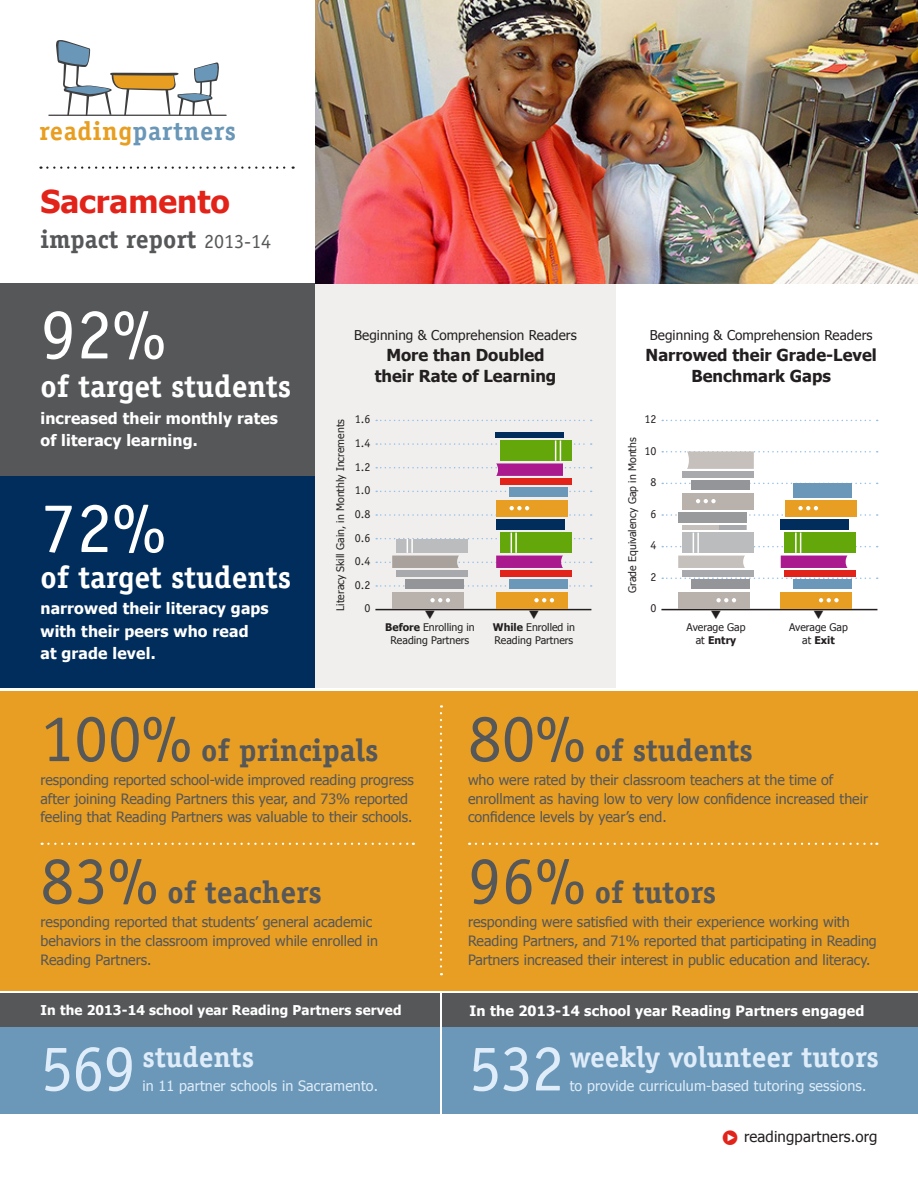
<style>
.page{position:relative;width:918px;height:1188px;background:#fff}
.page>*{position:absolute;margin:0;border:0;box-sizing:border-box;transform-origin:0 0}
.t1{font:72px "Officina Serif";color:#fff}
.t2{font:66px "Officina Serif";letter-spacing:-.025em;color:#dfecf9}
.t3{font:700 31.5px "Officina Serif";color:#555759}
.t4{font:700 31.5px "Officina Serif";color:#fff}
.t5{font:700 31.5px "Tahoma";color:#e2231a}
.t6{font:700 29.25px "Officina Serif";color:#dfecf9}
.t7{font:700 26.4px "Officina Serif";letter-spacing:.025em;color:#6a97b7}
.t8{font:700 25.8px "Officina Serif";color:#555759}
.t9{font:700 16.5px/21px "Tahoma";color:#231f20;text-align:center}
.t10{font:700 15.75px/22.5px "Tahoma";letter-spacing:.01em;color:#fff}
.t11{font:15px "Tahoma";letter-spacing:.01em;color:#231f20}
.t12{font:14.25px/18.8px "Tahoma";color:#555759}
.t13{font:14.25px "Tahoma";letter-spacing:.01em;color:#dfecf9}
.t14{font:700 14.25px "Tahoma";letter-spacing:.01em;color:#fff}
.t15{font:13.5px "Tahoma";letter-spacing:.005em;color:#231f20}
.t16{font:700 13.5px "Tahoma";letter-spacing:.01em;color:#fff}
.t17{font:12px "Officina Sans";color:#231f20}
.t18{font:10.5px "Tahoma";color:#231f20}
.t19{font:700 10.5px "Tahoma";color:#231f20}
.s1{color:#e89e21}
.s2{font-weight:400;font-size:20.1px}
.s3{font-weight:700}
.s4{font-weight:400}
.s5{font-weight:400;font-size:67.5px}
.s6{color:#e2231a}
</style>
<div class="page">
<div style="left:442px;top:993px;width:476px;height:120px;background:#6b98b8"></div>
<div style="left:0;top:993px;width:440px;height:120px;background:#6b98b8"></div>
<div style="left:0;top:691px;width:918px;height:299px;background:#e89e23"></div>
<svg style="left:42px;top:843px;width:372px;height:2px"></svg>
<svg style="left:48px;top:40px;width:179px;height:76px"></svg>
<svg style="left:47px;top:167px;width:247px;height:2px"></svg>
<svg style="left:476px;top:843px;width:401px;height:2px"></svg>
<div style="left:0;top:284px;width:315px;height:192px;background:#555759"></div>
<div style="left:0;top:476px;width:315px;height:212px;background:#002d5c"></div>
<div style="left:0;top:993px;width:439px;height:34px;background:#555759"></div>
<div style="left:442px;top:993px;width:476px;height:34px;background:#555759"></div>
<svg style="left:440px;top:705px;width:2px;height:270px"></svg>
<svg style="left:662px;top:420px;width:216px;height:1px"></svg>
<svg style="left:662px;top:483px;width:216px;height:1px"></svg>
<svg style="left:662px;top:578px;width:216px;height:1px"></svg>
<hr style="left:661px;top:609px;width:216px;height:1px;background:#231f20">
<div style="left:678px;top:512px;width:68px;height:11px;background:#999a9b"></div>
<svg style="left:662px;top:451px;width:216px;height:18px"></svg>
<div style="left:682px;top:571px;width:72px;height:6px;background:#a8a9ad"></div>
<hr style="left:682px;top:526px;width:64px;height:4px;background:#c6c0bc">
<hr style="left:719px;top:526px;width:27px;height:4px;background:#a8a9ad">
<div style="left:682px;top:472px;width:72px;height:6px;background:#a8a9ad"></div>
<div style="left:691px;top:580px;width:59px;height:9px;background:#939598"></div>
<div style="left:691px;top:480px;width:59px;height:10px;background:#939598"></div>
<div style="left:678px;top:592px;width:72px;height:16px;background:#b8b1ac"></div>
<svg style="left:716px;top:598px;width:20px;height:4px"></svg>
<div style="left:683px;top:493px;width:71px;height:16px;background:#b8b1ac"></div>
<div style="left:781px;top:519px;width:68px;height:11px;background:#002d5c"></div>
<div style="left:784px;top:571px;width:72px;height:6px;background:#e2231a"></div>
<div style="left:794px;top:580px;width:58px;height:9px;background:#6b98b8"></div>
<div style="left:794px;top:483px;width:58px;height:14px;background:#6b98b8"></div>
<svg style="left:662px;top:533px;width:216px;height:35px"></svg>
<div style="left:781px;top:592px;width:71px;height:16px;background:#e89e23"></div>
<svg style="left:819px;top:598px;width:20px;height:4px"></svg>
<svg style="left:662px;top:499px;width:216px;height:17px"></svg>
<div style="left:315px;top:284px;width:301px;height:404px;background:#f1efee"></div>
<svg style="left:376px;top:420px;width:216px;height:1px"></svg>
<svg style="left:376px;top:491px;width:216px;height:1px"></svg>
<svg style="left:376px;top:585px;width:216px;height:2px"></svg>
<hr style="left:375px;top:609px;width:216px;height:1px;background:#231f20">
<div style="left:496px;top:519px;width:68px;height:11px;background:#002d5c"></div>
<div style="left:496px;top:433px;width:68px;height:5px;background:#002d5c"></div>
<div style="left:500px;top:571px;width:72px;height:6px;background:#e2231a"></div>
<div style="left:509px;top:580px;width:58px;height:9px;background:#6b98b8"></div>
<div style="left:496px;top:592px;width:71px;height:16px;background:#e89e23"></div>
<svg style="left:534px;top:598px;width:20px;height:4px"></svg>
<div style="left:500px;top:479px;width:72px;height:6px;background:#e2231a"></div>
<div style="left:509px;top:488px;width:58px;height:9px;background:#6b98b8"></div>
<svg style="left:376px;top:441px;width:216px;height:35px"></svg>
<div style="left:496px;top:500px;width:71px;height:16px;background:#e89e23"></div>
<svg style="left:376px;top:506px;width:216px;height:10px"></svg>
<div style="left:396px;top:571px;width:72px;height:6px;background:#a8a9ad"></div>
<div style="left:405px;top:580px;width:58px;height:9px;background:#939598"></div>
<div style="left:392px;top:592px;width:71px;height:16px;background:#b8b1ac"></div>
<svg style="left:430px;top:598px;width:20px;height:4px"></svg>
<svg style="left:376px;top:533px;width:216px;height:35px"></svg>
<img style="left:315px;top:0;width:603px;height:284px">
<p class="t7" style="left:39px;top:115px;width:198px"><span class="s1">reading</span>partners</p>
<p class="t5" style="left:40px;top:180px;width:191px">Sacramento</p>
<p class="t8" style="left:40px;top:223px;width:232px">impact report <span class="s2">2013-14</span></p>
<p class="t1" style="left:40px;top:292px;width:127px">92%</p>
<p class="t4" style="left:40px;top:367px;width:252px">of target students</p>
<p class="t10" style="left:40px;top:406px;width:239px">increased their monthly rates of literacy learning.</p>
<p class="t1" style="left:40px;top:486px;width:127px">72%</p>
<p class="t4" style="left:40px;top:557px;width:252px">of target students</p>
<p class="t10" style="left:40px;top:596px;width:230px">narrowed their literacy gaps with their peers who read</p>
<p class="t10" style="left:40px;top:641px;width:117px">at grade level.</p>
<p class="t18" style="left:333px;top:611px;width:193px;rotate:-90deg">Literacy Skill Gain, in Monthly Increments</p>
<p class="t15" style="left:354px;top:326px;width:224px">Beginning &amp; Comprehension Readers</p>
<p class="t9" style="left:386px;top:343px;width:160px">More than Doubled</p>
<p class="t9" style="left:375px;top:364px;width:183px">their Rate of Learning</p>
<p class="t17" style="left:355px;top:412px;width:17px">1.6</p>
<p class="t17" style="left:355px;top:436px;width:17px">1.4</p>
<p class="t17" style="left:355px;top:460px;width:17px">1.2</p>
<p class="t17" style="left:355px;top:483px;width:17px">1.0</p>
<p class="t17" style="left:355px;top:507px;width:17px">0.8</p>
<p class="t17" style="left:355px;top:531px;width:17px">0.6</p>
<p class="t17" style="left:355px;top:554px;width:17px">0.4</p>
<p class="t17" style="left:355px;top:578px;width:17px">0.2</p>
<p class="t17" style="left:364px;top:601px;width:7px">0</p>
<p class="t18" style="left:385px;top:620px;width:91px"><span class="s3">Before</span> Enrolling in</p>
<p class="t18" style="left:391px;top:633px;width:80px">Reading Partners</p>
<p class="t18" style="left:493px;top:620px;width:84px"><span class="s3">While</span> Enrolled in</p>
<p class="t18" style="left:495px;top:633px;width:80px">Reading Partners</p>
<p class="t15" style="left:650px;top:326px;width:224px">Beginning &amp; Comprehension Readers</p>
<p class="t9" style="left:646px;top:343px;width:233px">Narrowed their Grade-Level<br>Benchmark Gaps</p>
<p class="t17" style="left:644px;top:412px;width:13px">12</p>
<p class="t17" style="left:644px;top:444px;width:13px">10</p>
<p class="t17" style="left:650px;top:475px;width:7px">8</p>
<p class="t17" style="left:650px;top:507px;width:7px">6</p>
<p class="t17" style="left:650px;top:538px;width:7px">4</p>
<p class="t17" style="left:650px;top:570px;width:7px">2</p>
<p class="t17" style="left:650px;top:601px;width:7px">0</p>
<p class="t18" style="left:625px;top:593px;width:157px;rotate:-90deg">Grade Equivalency Gap in Months</p>
<p class="t18" style="left:687px;top:620px;width:60px">Average Gap</p>
<p class="t19" style="left:696px;top:633px;width:42px"><span class="s4">at</span> Entry</p>
<p class="t18" style="left:789px;top:620px;width:60px">Average Gap</p>
<p class="t19" style="left:802px;top:633px;width:34px"><span class="s4">at</span> Exit</p>
<p class="t3" style="left:40px;top:731px;width:339px"><span class="s5">100%</span> of principals</p>
<p class="t12" style="left:40px;top:770px;width:375px">responding reported school-wide improved reading progress after joining Reading Partners this year, and 73% reported feeling that Reading Partners was valuable to their schools.</p>
<p class="t3" style="left:40px;top:873px;width:283px"><span class="s5">83%</span> of teachers</p>
<p class="t12" style="left:40px;top:912px;width:339px">responding reported that students’ general academic behaviors in the classroom improved while enrolled in<br>Reading Partners.</p>
<p class="t3" style="left:468px;top:731px;width:286px"><span class="s5">80%</span> of students</p>
<p class="t12" style="left:468px;top:770px;width:402px">who were rated by their classroom teachers at the time of enrollment as having low to very low confidence increased their confidence levels by year’s end.</p>
<p class="t3" style="left:468px;top:873px;width:250px"><span class="s5">96%</span> of tutors</p>
<p class="t12" style="left:468px;top:912px;width:410px">responding were satisfied with their experience working with<br>Reading Partners, and 71% reported that participating in Reading<br>Partners increased their interest in public education and literacy.</p>
<p class="t16" style="left:40px;top:1001px;width:362px">In the 2013-14 school year Reading Partners served</p>
<p class="t14" style="left:470px;top:1000px;width:397px">In the 2013-14 school year Reading Partners engaged</p>
<p class="t2" style="left:40px;top:1030px;width:97px">569</p>
<p class="t2" style="left:469px;top:1030px;width:97px">532</p>
<p class="t6" style="left:570px;top:1039px;width:311px">weekly volunteer tutors</p>
<p class="t6" style="left:143px;top:1039px;width:113px">students</p>
<p class="t13" style="left:143px;top:1076px;width:237px">in 11 partner schools in Sacramento.</p>
<p class="t13" style="left:570px;top:1076px;width:298px">to provide curriculum-based tutoring sessions.</p>
<p class="t11" style="left:722px;top:1126px;width:157px"><span class="s6">✓</span> readingpartners.org</p>
</div>
